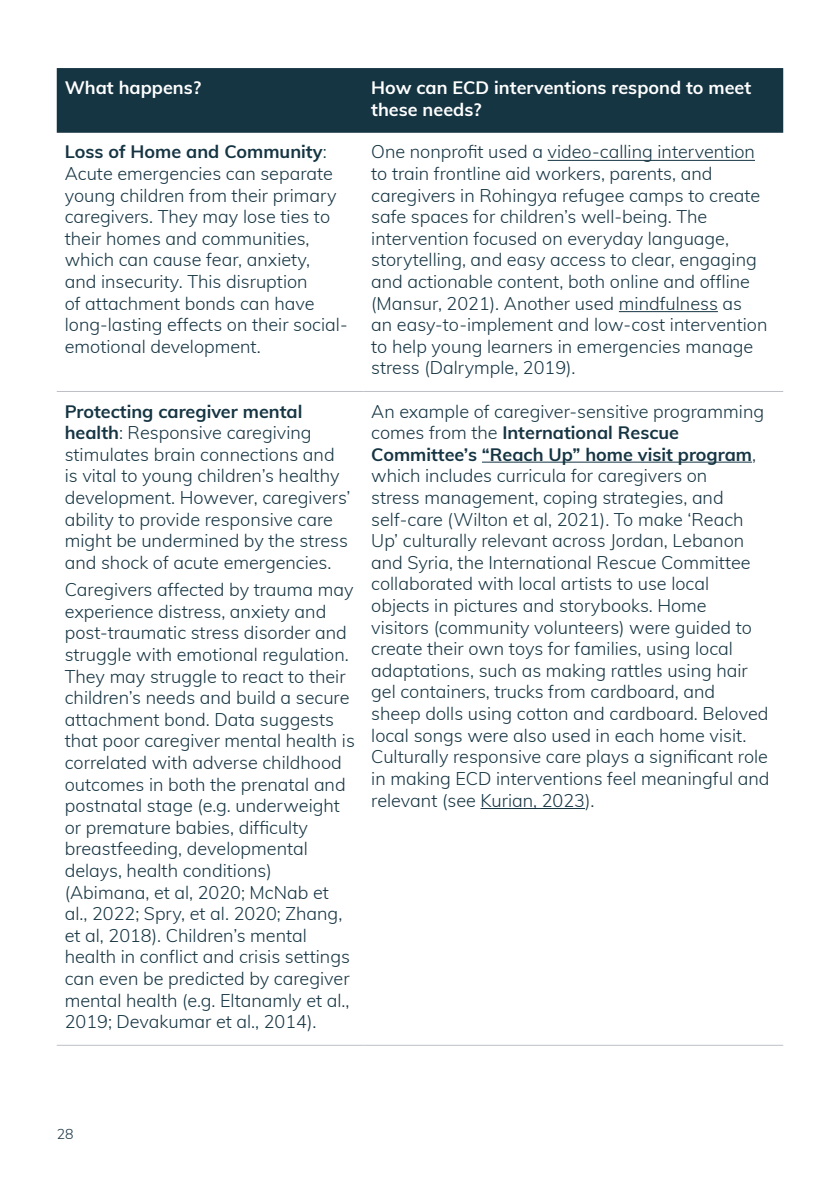
<style>
.page{position:relative;width:840px;height:1191px;background:#fff}
.page>*{position:absolute;margin:0;border:0;box-sizing:border-box;transform-origin:0 0}
.TABLE_Paragraph_Styl{font:300 18px/21.6px "Muli";color:#163543}
.TABLE_Paragraph_Styl-2{font:700 18px/21.6px "Muli";color:#fff}
.t1{font:300 14px "Muli";color:#163543}
.s1{font-weight:700}
</style>
<div class="page">
<div style="left:57px;top:68px;width:725px;height:65px;background:#163543"></div>
<hr style="left:57px;top:391px;width:306px;height:1px;background:#bebfc5">
<hr style="left:363px;top:391px;width:419px;height:1px;background:#bebfc5">
<hr style="left:57px;top:1044px;width:306px;height:1px;background:#bebfc5">
<hr style="left:363px;top:1044px;width:419px;height:1px;background:#bebfc5">
<hr style="left:547px;top:160px;width:207px;height:1px;background:#163543">
<hr style="left:618px;top:311px;width:99px;height:1px;background:#163543">
<hr style="left:481px;top:462px;width:270px;height:1px;background:#163543">
<hr style="left:480px;top:808px;width:104px;height:1px;background:#163543">
<p class="TABLE_Paragraph_Styl-2" style="left:65px;top:76px;width:138px">What happens?</p>
<p class="TABLE_Paragraph_Styl-2" style="left:371px;top:76px;width:381px">How can ECD interventions respond to meet these needs?</p>
<p class="TABLE_Paragraph_Styl" style="left:65px;top:140px;width:284px"><span class="s1">Loss of Home and Community</span>:<br>Acute emergencies can separate young children from their primary caregivers. They may lose ties to their homes and communities, which can cause fear, anxiety,<br>and insecurity. This disruption<br>of attachment bonds can have long-lasting effects on their social&shy;emotional development.</p>
<p class="TABLE_Paragraph_Styl" style="left:371px;top:140px;width:397px">One nonprofit used a video-calling intervention to train frontline aid workers, parents, and caregivers in Rohingya refugee camps to create safe spaces for children’s well-being. The intervention focused on everyday language, storytelling, and easy access to clear, engaging and actionable content, both online and offline (Mansur, 2021). Another used mindfulness as an easy-to-implement and low-cost intervention to help young learners in emergencies manage stress (Dalrymple, 2019).</p>
<p class="TABLE_Paragraph_Styl" style="left:65px;top:399px;width:287px"><span class="s1">Protecting caregiver mental health</span>: Responsive caregiving stimulates brain connections and is vital to young children’s healthy development. However, caregivers’ ability to provide responsive care might be undermined by the stress and shock of acute emergencies.</p>
<p class="TABLE_Paragraph_Styl" style="left:65px;top:578px;width:291px">Caregivers affected by trauma may experience distress, anxiety and post-traumatic stress disorder and struggle with emotional regulation.<br>They may struggle to react to their children’s needs and build a secure attachment bond. Data suggests that poor caregiver mental health is correlated with adverse childhood outcomes in both the prenatal and postnatal stage (e.g. underweight or premature babies, difficulty breastfeeding, developmental delays, health conditions) (Abimana, et al, 2020; McNab et al., 2022; Spry, et al. 2020; Zhang, et al, 2018). Children’s mental health in conflict and crisis settings can even be predicted by caregiver mental health (e.g. Eltanamly et al., 2019; Devakumar et al., 2014).</p>
<p class="TABLE_Paragraph_Styl" style="left:371px;top:399px;width:399px">An example of caregiver-sensitive programming comes from the <span class="s1">International Rescue Committee’s “Reach Up” home visit program</span>, which includes curricula for caregivers on<br>stress management, coping strategies, and self-care (Wilton et al, 2021). To make ‘Reach Up’ culturally relevant across Jordan, Lebanon and Syria, the International Rescue Committee collaborated with local artists to use local objects in pictures and storybooks. Home<br>visitors (community volunteers) were guided to create their own toys for families, using local adaptations, such as making rattles using hair gel containers, trucks from cardboard, and<br>sheep dolls using cotton and cardboard. Beloved local songs were also used in each home visit.<br>Culturally responsive care plays a significant role in making ECD interventions feel meaningful and relevant (see Kurian, 2023).</p>
<p class="t1" style="left:57px;top:1123px;width:18px">28</p>
</div>
